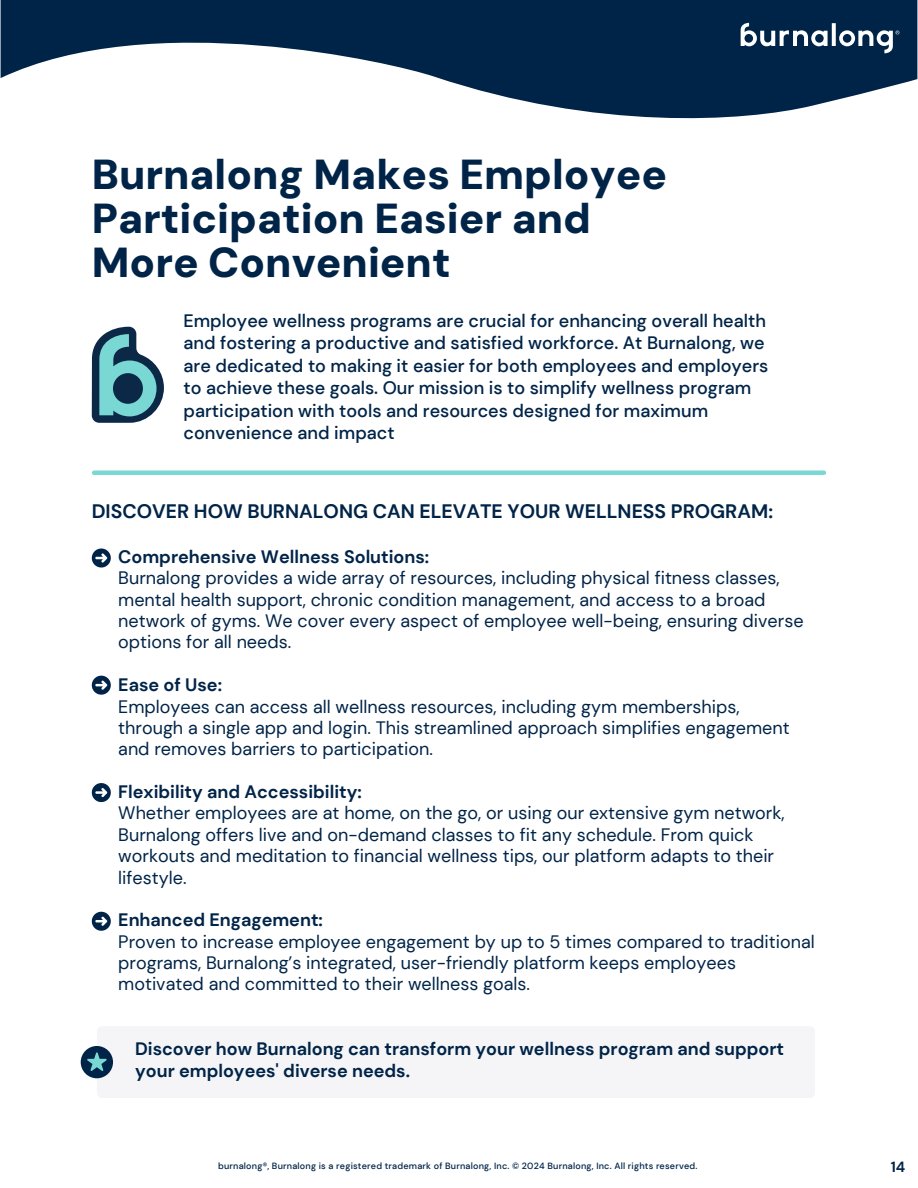
<style>
.page{position:relative;width:918px;height:1188px;background:#fff}
.page>*{position:absolute;margin:0;border:0;box-sizing:border-box;transform-origin:0 0}
.t1{font:900 42px/43.8px "DM Sans";color:#002448}
.t2{font:700 19.5px "DM Sans";color:#002448}
.t3{font:18px/21.3px "DM Sans";color:#002448}
.t4{font:500 18px/22.5px "DM Sans";color:#002448}
.t5{font:700 18px/22.5px "DM Sans";color:#002448}
.t6{font:700 14.7px "DM Sans";color:#002448}
.t7{font:500 9px "DM Sans";letter-spacing:.025em;color:#002448}
</style>
<div class="page">
<svg style="left:1px;top:0;width:916px;height:118px;fill:#002448"></svg>
<svg style="left:741px;top:23px;width:158px;height:30px"></svg>
<svg style="left:92px;top:327px;width:72px;height:95px"></svg>
<svg style="left:92px;top:549px;width:19px;height:19px"></svg>
<svg style="left:92px;top:676px;width:19px;height:19px"></svg>
<svg style="left:92px;top:783px;width:19px;height:19px"></svg>
<svg style="left:92px;top:912px;width:19px;height:19px"></svg>
<div style="left:94px;top:470px;width:730px;height:5px;background:#7ad8d4"></div>
<div style="left:81px;top:1046px;width:32px;height:32px;background:#002448;border-radius:50%"></div>
<svg style="left:87px;top:1052px;width:20px;height:19px"></svg>
<h1 class="t1" style="left:92px;top:153px;width:577px">Burnalong Makes Employee<br>Participation Easier and<br>More Convenient</h1>
<p class="t4" style="left:184px;top:309px;width:586px">Employee wellness programs are crucial for enhancing overall health and fostering a productive and satisfied workforce. At Burnalong, we are dedicated to making it easier for both employees and employers to achieve these goals. Our mission is to simplify wellness program participation with tools and resources designed for maximum convenience and impact</p>
<p class="t2" style="left:92px;top:499px;width:683px">DISCOVER HOW BURNALONG CAN ELEVATE YOUR WELLNESS PROGRAM:</p>
<p class="t5" style="left:118px;top:545px;width:313px">Comprehensive Wellness Solutions:</p>
<p class="t3" style="left:118px;top:567px;width:687px">Burnalong provides a wide array of resources, including physical fitness classes, mental health support, chronic condition management, and access to a broad network of gyms. We cover every aspect of employee well-being, ensuring diverse options for all needs.</p>
<p class="t5" style="left:118px;top:674px;width:105px">Ease of Use:</p>
<p class="t3" style="left:118px;top:696px;width:673px">Employees can access all wellness resources, including gym memberships, through a single app and login. This streamlined approach simplifies engagement and removes barriers to participation.</p>
<p class="t5" style="left:118px;top:781px;width:245px">Flexibility and Accessibility:</p>
<p class="t3" style="left:118px;top:802px;width:668px">Whether employees are at home, on the go, or using our extensive gym network, Burnalong offers live and on-demand classes to fit any schedule. From quick workouts and meditation to financial wellness tips, our platform adapts to their lifestyle.</p>
<p class="t5" style="left:118px;top:909px;width:206px">Enhanced Engagement:</p>
<p class="t3" style="left:118px;top:931px;width:698px">Proven to increase employee engagement by up to 5 times compared to traditional programs, Burnalong’s integrated, user-friendly platform keeps employees motivated and committed to their wellness goals.</p>
<p class="t5" style="left:135px;top:1037px;width:651px">Discover how Burnalong can transform your wellness program and support your employees' diverse needs.</p>
<p class="t7" style="left:218px;top:1160px;width:481px">burnalong®, Burnalong is a registered trademark of Burnalong, Inc. © 2024 Burnalong, Inc. All rights reserved.</p>
<p class="t6" style="left:891px;top:1157px;width:16px">14</p>
</div>
